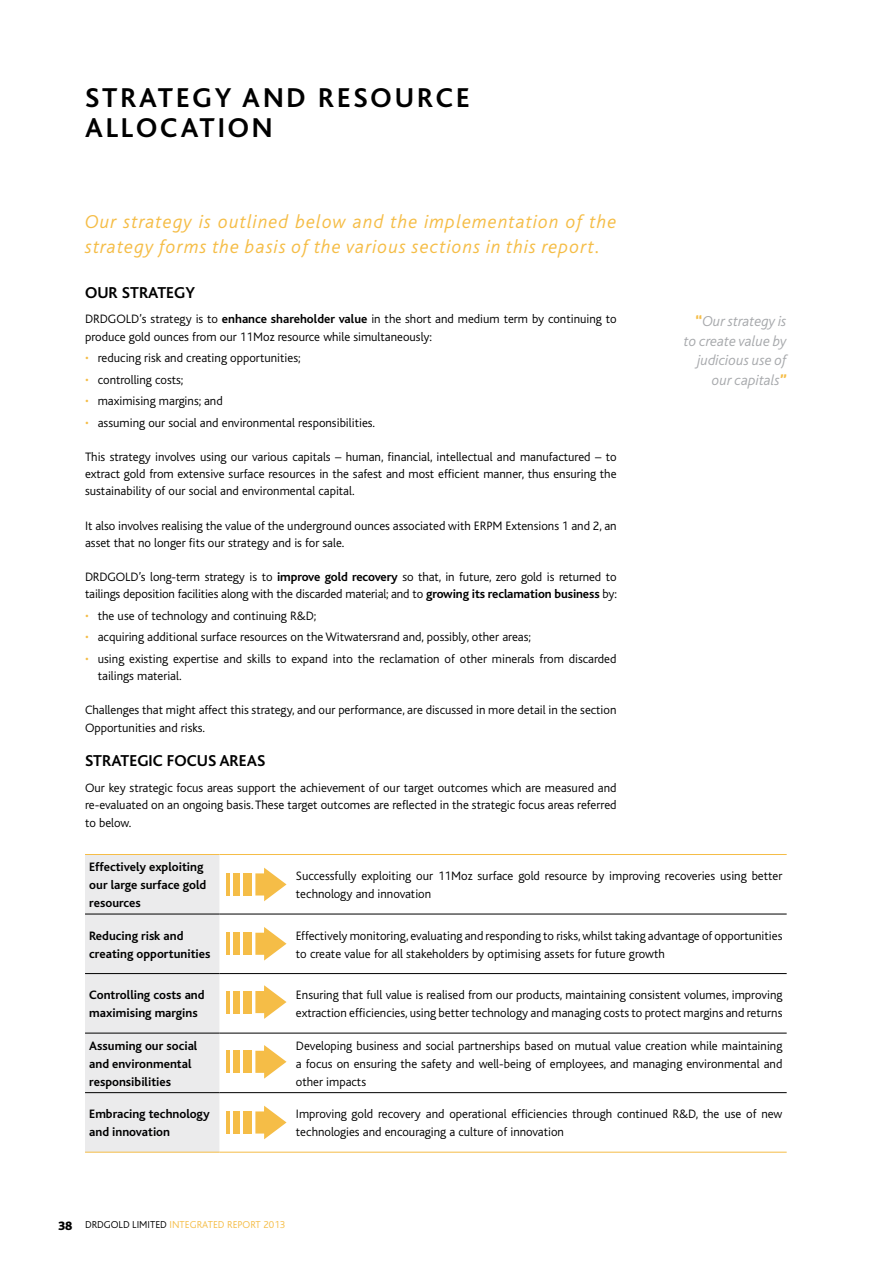
<style>
.page{position:relative;width:893px;height:1263px;background:#fff}
.page>*{position:absolute;margin:0;border:0;box-sizing:border-box;transform-origin:0 0}
.t1{font:700 28.5px/30px "Bliss";letter-spacing:.1em;color:#000}
.t2{font:italic 300 19.5px/25.5px "Bliss";letter-spacing:.05em;color:#f5bd47}
.t3{font:700 16.5px "Bliss";color:#000}
.t4{font:italic 300 15px/19.5px "Bliss";color:#a7a9ac;text-align:right}
.t5{font:300 12.75px/18px "Bliss";color:#000}
.t6{font:700 12.75px/18px "Bliss";color:#000}
.t7{font:300 10.5px "Bliss";color:#f5bd47}
.s1{font-weight:700}
.s2{color:#f5bd47}
.s3{font-weight:800;font-style:normal;color:#f5bd47}
.s4{font-weight:800;font-size:12.75px;color:#000}
.s5{color:#000}
</style>
<div class="page">
<div style="left:85px;top:855px;width:134px;height:297px;background:#ebebec"></div>
<hr style="left:85px;top:854px;width:134px;height:1px;background:#f5bd47">
<hr style="left:219px;top:854px;width:568px;height:1px;background:#f5bd47">
<hr style="left:85px;top:914px;width:134px;height:1px;background:#000">
<hr style="left:219px;top:914px;width:568px;height:1px;background:#000">
<hr style="left:85px;top:973px;width:134px;height:1px;background:#000">
<hr style="left:219px;top:973px;width:568px;height:1px;background:#000">
<hr style="left:85px;top:1033px;width:134px;height:1px;background:#000">
<hr style="left:219px;top:1033px;width:568px;height:1px;background:#000">
<hr style="left:85px;top:1092px;width:134px;height:1px;background:#000">
<hr style="left:219px;top:1092px;width:568px;height:1px;background:#000">
<hr style="left:85px;top:1152px;width:134px;height:1px;background:#f5bd47">
<hr style="left:219px;top:1152px;width:568px;height:1px;background:#f5bd47">
<div style="left:233px;top:1111px;width:7px;height:22px;background:#f5bd47"></div>
<hr style="left:226px;top:1111px;width:4px;height:22px;background:#f5bd47">
<svg style="left:255px;top:1106px;width:31px;height:33px"></svg>
<div style="left:243px;top:1111px;width:9px;height:22px;background:#f5bd47"></div>
<div style="left:233px;top:1051px;width:7px;height:22px;background:#f5bd47"></div>
<hr style="left:226px;top:1051px;width:4px;height:22px;background:#f5bd47">
<svg style="left:255px;top:1045px;width:31px;height:33px"></svg>
<div style="left:243px;top:1051px;width:9px;height:22px;background:#f5bd47"></div>
<div style="left:233px;top:991px;width:7px;height:22px;background:#f5bd47"></div>
<hr style="left:226px;top:991px;width:4px;height:22px;background:#f5bd47">
<svg style="left:255px;top:985px;width:31px;height:34px"></svg>
<div style="left:243px;top:991px;width:9px;height:22px;background:#f5bd47"></div>
<div style="left:233px;top:933px;width:7px;height:22px;background:#f5bd47"></div>
<hr style="left:226px;top:933px;width:4px;height:22px;background:#f5bd47">
<svg style="left:255px;top:927px;width:31px;height:33px"></svg>
<div style="left:243px;top:933px;width:9px;height:22px;background:#f5bd47"></div>
<div style="left:233px;top:873px;width:7px;height:22px;background:#f5bd47"></div>
<hr style="left:226px;top:873px;width:4px;height:22px;background:#f5bd47">
<svg style="left:255px;top:868px;width:31px;height:33px"></svg>
<div style="left:243px;top:873px;width:9px;height:22px;background:#f5bd47"></div>
<h1 class="t1" style="left:85px;top:83px;width:386px">Strategy and resource allo</h1>
<h1 class="t1" style="left:160px;top:113px;width:114px">catio n</h1>
<h2 class="t2" style="left:85px;top:209px;width:533px">Our strategy is outlined below and the implementation of the strategy forms the basis of the various sections in this report.</h2>
<p class="t3" style="left:85px;top:283px;width:110px">Our strategy</p>
<p class="t5" style="left:85px;top:310px;width:9px">DRDGOLD</p>
<p class="t5" style="left:85px;top:311px;width:533px;line-height:17.2px;text-indent:54px">’s strategy is to <span class="s1">enhance shareholder value</span> in the short and medium term by continuing to produce gold ounces from our 11Moz resource while simultaneously:</p>
<p class="t5" style="left:85px;top:349px;width:217px"><span class="s2">•</span> reducing risk and creating opportunities;</p>
<p class="t5" style="left:85px;top:371px;width:100px"><span class="s2">•</span> controlling costs;</p>
<p class="t5" style="left:85px;top:392px;width:139px"><span class="s2">•</span> maximising margins; and</p>
<p class="t5" style="left:85px;top:414px;width:292px"><span class="s2">•</span> assuming our social and environmental responsibilities.</p>
<p class="t5" style="left:85px;top:448px;width:533px;line-height:17.2px;text-align:justify">This strategy involves using our various capitals – human, financial, intellectual and manufactured – to extract gold from extensive surface resources in the safest and most efficient manner, thus ensuring the sustainability of our social and environmental capital.</p>
<p class="t5" style="left:85px;top:517px;width:397px">It also involves realising the value of the underground ounces associated with ERPM</p>
<p class="t5" style="left:505px;top:517px;width:113px">Extensions 1 and 2, an</p>
<p class="t5" style="left:85px;top:534px;width:261px">asset that no longer fits our strategy and is for sale.</p>
<p class="t5" style="left:85px;top:568px;width:9px">DRDGOLD</p>
<p class="t5" style="left:85px;top:568px;width:533px;line-height:17.2px;text-align:right">’s long-term strategy is to <span class="s1">improve gold recovery</span> so that, in future, zero gold is returned to<br>tailings deposition facilities along with the discarded material; and to <span class="s1">growing its reclamation business</span> by:</p>
<p class="t5" style="left:85px;top:607px;width:233px"><span class="s2">•</span> the use of technology and continuing R&amp;D;</p>
<p class="t5" style="left:85px;top:628px;width:447px"><span class="s2">•</span> acquiring additional surface resources on the Witwatersrand and, possibly, other areas;</p>
<p class="t5" style="left:98px;top:650px;width:520px;line-height:17.2px;text-indent:-13px"><span class="s2">•</span> using existing expertise and skills to expand into the reclamation of other minerals from discarded tailings material.</p>
<p class="t5" style="left:85px;top:702px;width:533px;line-height:17.2px">Challenges that might affect this strategy, and our performance, are discussed in more detail in the section<br>Opportunities and risks.</p>
<p class="t3" style="left:85px;top:752px;width:180px">Strategic focus areas</p>
<p class="t5" style="left:85px;top:779px;width:533px;text-align:justify">Our key strategic focus areas support the achievement of our target outcomes which are measured and re-evaluated on an ongoing basis. These target outcomes are reflected in the strategic focus areas referred to below.</p>
<p class="t4" style="left:684px;top:312px;width:104px"><span class="s3">“</span>Our strategy is to create value by judicious use of our capitals<span class="s3">”</span></p>
<p class="t6" style="left:89px;top:858px;width:118px">Effectively exploiting our large surface gold resources</p>
<p class="t5" style="left:296px;top:867px;width:488px">Successfully exploiting our 11M oz surface gold resource by improving recoveries using better technology and innovation</p>
<p class="t6" style="left:89px;top:927px;width:123px">Reducing risk and creating opportunities</p>
<p class="t5" style="left:296px;top:927px;width:488px">Effectively monitoring, evaluating and responding to risks, whilst taking advantage of opportunities to create value for all stakeholders by optimising assets for future growth</p>
<p class="t6" style="left:89px;top:986px;width:117px">Controlling costs and maximising margins</p>
<p class="t5" style="left:296px;top:986px;width:488px">Ensuring that full value is realised from our products, maintaining consistent volumes, improving extraction efficiencies, using better technology and managing costs to protect margins and returns</p>
<p class="t6" style="left:89px;top:1037px;width:110px">Assuming our social and environmental responsibilities</p>
<p class="t5" style="left:296px;top:1037px;width:488px;text-align:justify">Developing business and social partnerships based on mutual value creation while maintaining a focus on ensuring the safety and well-being of employees, and managing environmental and other impacts</p>
<p class="t6" style="left:89px;top:1105px;width:122px">Embracing technology and innovation</p>
<p class="t5" style="left:296px;top:1105px;width:488px">Improving gold recovery and operational efficiencies through continued R&amp;D, the use of new technologies and encouraging a culture of innovation</p>
<p class="t7" style="left:58px;top:1219px;width:229px"><span class="s4">38</span> <span class="s5">DRDGOLD LIMITED</span> INTEGRATED REPORT 2013</p>
</div>
